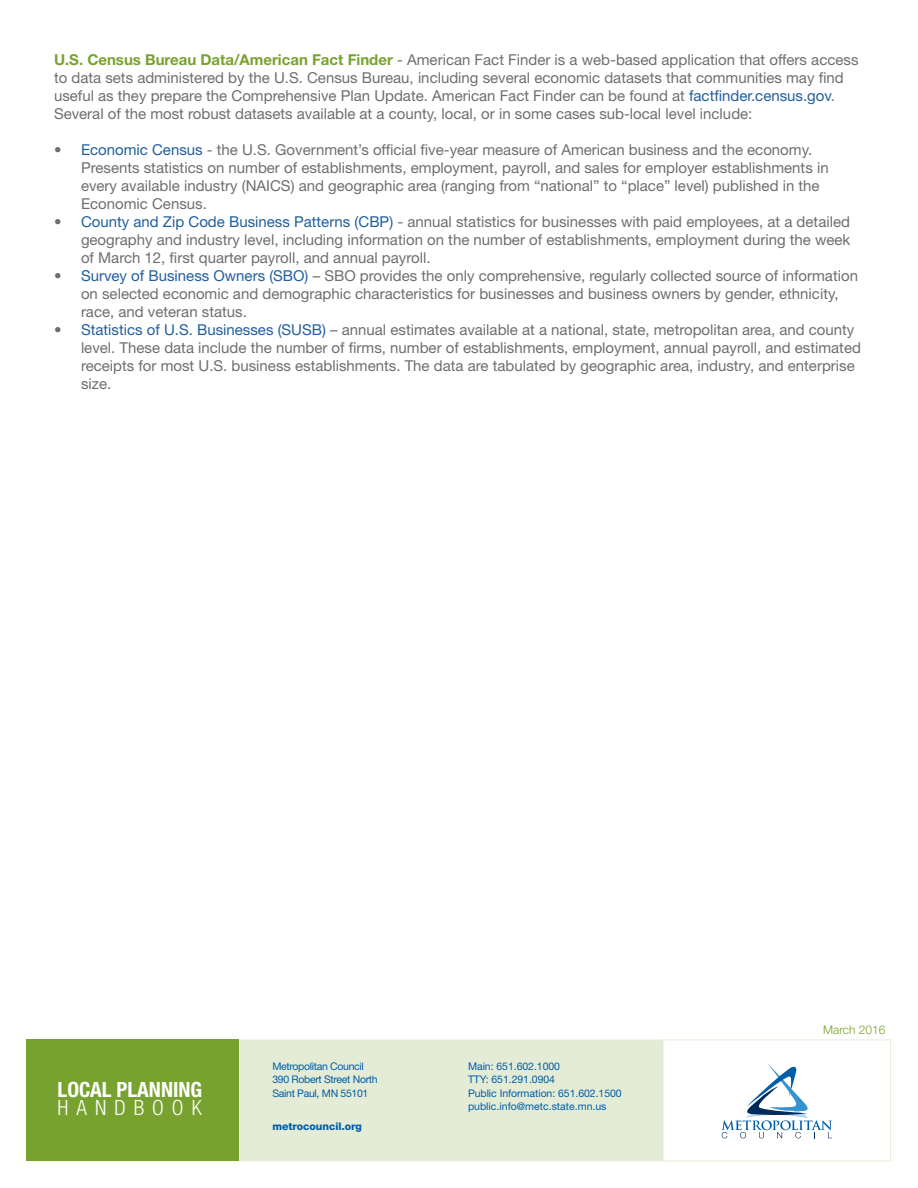
<style>
.page{position:relative;width:918px;height:1188px;background:#fff}
.page>*{position:absolute;margin:0;border:0;box-sizing:border-box;transform-origin:0 0}
.t1{font:700 condensed 21px "Helvetica Neue LT Std";color:#fff}
.t2{font:300 condensed 21px "Helvetica Neue LT Std";letter-spacing:.38em;color:#fff}
.Body{font:15px/18px "Helvetica Neue LT Std";color:#6d6e71}
.t3{font:300 12px "Helvetica Neue LT Std";color:#78a22f}
.t4{font:10.5px/13.5px "Helvetica Neue LT Std";letter-spacing:-.005em;color:#005daa}
.t5{font:10.5px/13.5px "Helvetica Neue LT Std";letter-spacing:-.03em;color:#005daa}
.t6{font:800 10.5px "Helvetica Neue LT Std";color:#005daa}
.s1{font-weight:700;color:#78a22f}
.s2{color:#215e9e}
</style>
<div class="page">
<div style="left:26px;top:1040px;width:637px;height:121px;background:#e4ecd6"></div>
<svg style="left:722px;top:1063px;width:110px;height:75px"></svg>
<div style="left:26px;top:1040px;width:213px;height:121px;background:#78a22f"></div>
<p class="Body" style="left:54px;top:50px;width:806px"><span class="s1">U.S. Census Bureau Data/American Fact Finder</span> - American Fact Finder is a web-based application that offers access to data sets administered by the U.S. Census Bureau, including several economic datasets that communities may find useful as they prepare the Comprehensive Plan Update. American Fact Finder can be found at <span class="s2">factfinder.census.gov</span>.<br>Several of the most robust datasets available at a county, local, or in some cases sub-local level include:</p>
<p class="Body" style="left:81px;top:140px;width:749px;text-indent:-27px">• <span class="s2">Economic Census</span> - the U.S. Government’s official five-year measure of American business and the economy.<br>Presents statistics on number of establishments, employment, payroll, and sales for employer establishments in every available industry (NAICS) and geographic area (ranging from “national” to “place” level) published in the Economic Census.</p>
<p class="Body" style="left:81px;top:212px;width:771px;text-align:justify;text-indent:-27px">• <span class="s2">County and Zip Code Business Patterns (CBP)</span> - annual statistics for businesses with paid employees, at a detailed geography and industry level, including information on the number of establishments, employment during the week of March 12, first quarter payroll, and annual payroll.</p>
<p class="Body" style="left:81px;top:266px;width:779px;text-indent:-27px">• <span class="s2">Survey of Business Owners (SBO)</span> – SBO provides the only comprehensive, regularly collected source of information on selected economic and demographic characteristics for businesses and business owners by gender, ethnicity, race, and veteran status.</p>
<p class="Body" style="left:81px;top:320px;width:781px;text-indent:-27px">• <span class="s2">Statistics of U.S. Businesses (SUSB)</span> – annual estimates available at a national, state, metropolitan area, and county level. These data include the number of firms, number of establishments, employment, annual payroll, and estimated receipts for most U.S. business establishments. The data are tabulated by geographic area, industry, and enterprise size.</p>
<h1 class="t1" style="left:58px;top:1077px;width:146px">LOCAL PLANNING</h1>
<h1 class="t2" style="left:58px;top:1096px;width:146px">HANDBOOK</h1>
<p class="t5" style="left:272px;top:1059px;width:107px">Metropolitan Council<br>390 Robert Street North<br>Saint Paul, MN 55101</p>
<p class="t6" style="left:272px;top:1120px;width:91px">metrocouncil.org</p>
<p class="t4" style="left:468px;top:1059px;width:155px">Main: 651.602.1000<br>TTY: 651.291.0904<br>Public Information: 651.602.1500 public.info@metc.state.mn.us</p>
<p class="t3" style="left:823px;top:1022px;width:64px">March 2016</p>
</div>
